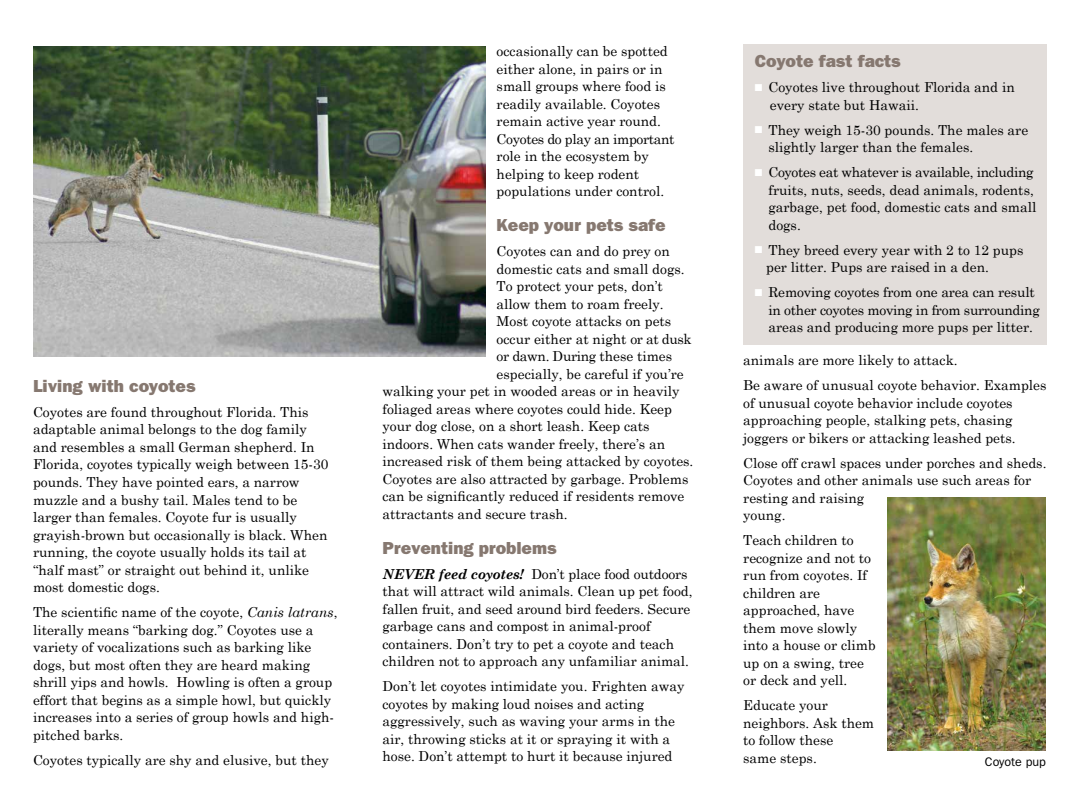
<style>
.page{position:relative;width:1080px;height:810px;background:#fff}
.page>*{position:absolute;margin:0;border:0;box-sizing:border-box;transform-origin:0 0}
.t1{font:17.5px "ITC Franklin Gothic Std Hvy";color:#867870}
.t2{font:13.75px/17.5px "Century Schoolbook";color:#000}
.t3{font:13.75px "Century Schoolbook";letter-spacing:-.025em;color:#000}
.t4{font:12.5px "ITC Franklin Gothic Std";color:#000}
.s1{font-style:italic}
.s2{font-weight:700;font-style:italic}
.s3{color:#fff}
</style>
<div class="page">
<div style="left:743px;top:45px;width:304px;height:300px;background:#e2ddda"></div>
<img style="left:34px;top:46px;width:451px;height:310px">
<img style="left:888px;top:497px;width:158px;height:254px">
<p class="t1" style="left:33px;top:376px;width:164px">Living with coyotes</p>
<p class="t2" style="left:33px;top:403px;width:297px">Coyotes are found throughout Florida. This adaptable animal belongs to the dog family and resembles a small German shepherd. In Florida, coyotes typically weigh between 15-30 pounds. They have pointed ears, a narrow muzzle and a bushy tail. Males tend to be larger than females. Coyote fur is usually grayish-brown but occasionally is black. When running, the coyote usually holds its tail at “half mast” or straight out behind it, unlike most domestic dogs.</p>
<p class="t2" style="left:33px;top:603px;width:306px">The scientific name of the coyote, <span class="s1">Canis latrans</span>, literally means “barking dog.” Coyotes use a variety of vocalizations such as barking like dogs, but most often they are heard making shrill yips and howls. Howling is often a group effort that begins as a simple howl, but quickly increases into a series of group howls and high&shy;pitched barks.</p>
<p class="t2" style="left:33px;top:750px;width:297px">Coyotes typically are shy and elusive, but they</p>
<p class="t2" style="left:497px;top:42px;width:179px">occasionally can be spotted either alone, in pairs or in small groups where food is readily available. Coyotes remain active year round.<br>Coyotes do play an important role in the ecosystem by helping to keep rodent populations under control.</p>
<p class="t1" style="left:497px;top:215px;width:171px">Keep your pets safe</p>
<p class="t2" style="left:497px;top:242px;width:175px">Coyotes can and do prey on</p>
<p class="t2" style="left:497px;top:260px;width:189px">domestic cats and small dogs.</p>
<p class="t2" style="left:497px;top:277px;width:168px">To protect your pets, don’t</p>
<p class="t2" style="left:497px;top:295px;width:169px">allow them to roam freely.</p>
<p class="t2" style="left:497px;top:312px;width:176px">Most coyote attacks on pets</p>
<p class="t2" style="left:497px;top:330px;width:196px">occur either at night or at dusk</p>
<p class="t3" style="left:497px;top:348px;width:177px">or dawn. During these times</p>
<p class="t2" style="left:497px;top:365px;width:189px">especially, be careful if you’re</p>
<p class="t2" style="left:382px;top:382px;width:298px">walking your pet in wooded areas or in heavily</p>
<p class="t2" style="left:382px;top:400px;width:291px">foliaged areas where coyotes could hide. Keep</p>
<p class="t2" style="left:382px;top:417px;width:269px">your dog close, on a short leash. Keep cats</p>
<p class="t2" style="left:382px;top:435px;width:284px">indoors. When cats wander freely, there’s an</p>
<p class="t2" style="left:382px;top:452px;width:312px">increased risk of them being attacked by coyotes.</p>
<p class="t2" style="left:382px;top:470px;width:307px">Coyotes are also attracted by garbage. Problems</p>
<p class="t2" style="left:382px;top:487px;width:303px">can be significantly reduced if residents remove</p>
<p class="t2" style="left:382px;top:505px;width:187px">attractants and secure trash.</p>
<p class="t1" style="left:382px;top:537px;width:176px">Preventing problems</p>
<p class="t2" style="left:382px;top:565px;width:312px"><span class="s2">NEVER feed coyotes!</span> Don’t place food outdoors that will attract wild animals. Clean up pet food, fallen fruit, and seed around bird feeders. Secure garbage cans and compost in animal-proof containers. Don’t try to pet a coyote and teach children not to approach any unfamiliar animal.</p>
<p class="t2" style="left:382px;top:677px;width:304px">Don’t let coyotes intimidate you. Frighten away coyotes by making loud noises and acting aggressively, such as waving your arms in the air, throwing sticks at it or spraying it with a hose. Don’t attempt to hurt it because injured</p>
<p class="t1" style="left:755px;top:51px;width:148px">Coyote fast facts</p>
<p class="t2" style="left:770px;top:78px;width:246px;text-indent:-15px"><span class="s3">■</span> Coyotes live throughout Florida and in every state but Hawaii.</p>
<p class="t2" style="left:768px;top:121px;width:261px;text-indent:-14px"><span class="s3">■</span> They weigh 15-30 pounds. The males are slightly larger than the females.</p>
<p class="t2" style="left:768px;top:163px;width:269px;text-indent:-14px"><span class="s3">■</span> Coyotes eat whatever is available, including fruits, nuts, seeds, dead animals, rodents, garbage, pet food, domestic cats and small dogs.</p>
<p class="t2" style="left:766px;top:241px;width:259px;text-indent:-11px"><span class="s3">■</span> They breed every year with 2 to 12 pups per litter. Pups are raised in a den.</p>
<p class="t2" style="left:768px;top:283px;width:273px;text-indent:-14px"><span class="s3">■</span> Removing coyotes from one area can result in other coyotes moving in from surrounding areas and producing more pups per litter.</p>
<p class="t2" style="left:743px;top:348px;width:305px;line-height:25px">animals are more likely to attack.<br>Be aware of unusual coyote behavior. Examples</p>
<p class="t2" style="left:743px;top:394px;width:274px">of unusual coyote behavior include coyotes approaching people, stalking pets, chasing joggers or bikers or attacking leashed pets.</p>
<p class="t2" style="left:743px;top:454px;width:305px">Close off crawl spaces under porches and sheds.<br>Coyotes and other animals use such areas for resting and raising<br>young.</p>
<p class="t2" style="left:743px;top:531px;width:134px">Teach children to recognize and not to run from coyotes. If children are approached, have them move slowly into a house or climb up on a swing, tree or deck and yell.</p>
<p class="t2" style="left:743px;top:696px;width:132px">Educate your neighbors. Ask them to follow these<br>same steps.</p>
<p class="t4" style="left:985px;top:754px;width:63px">Coyote pup</p>
</div>
